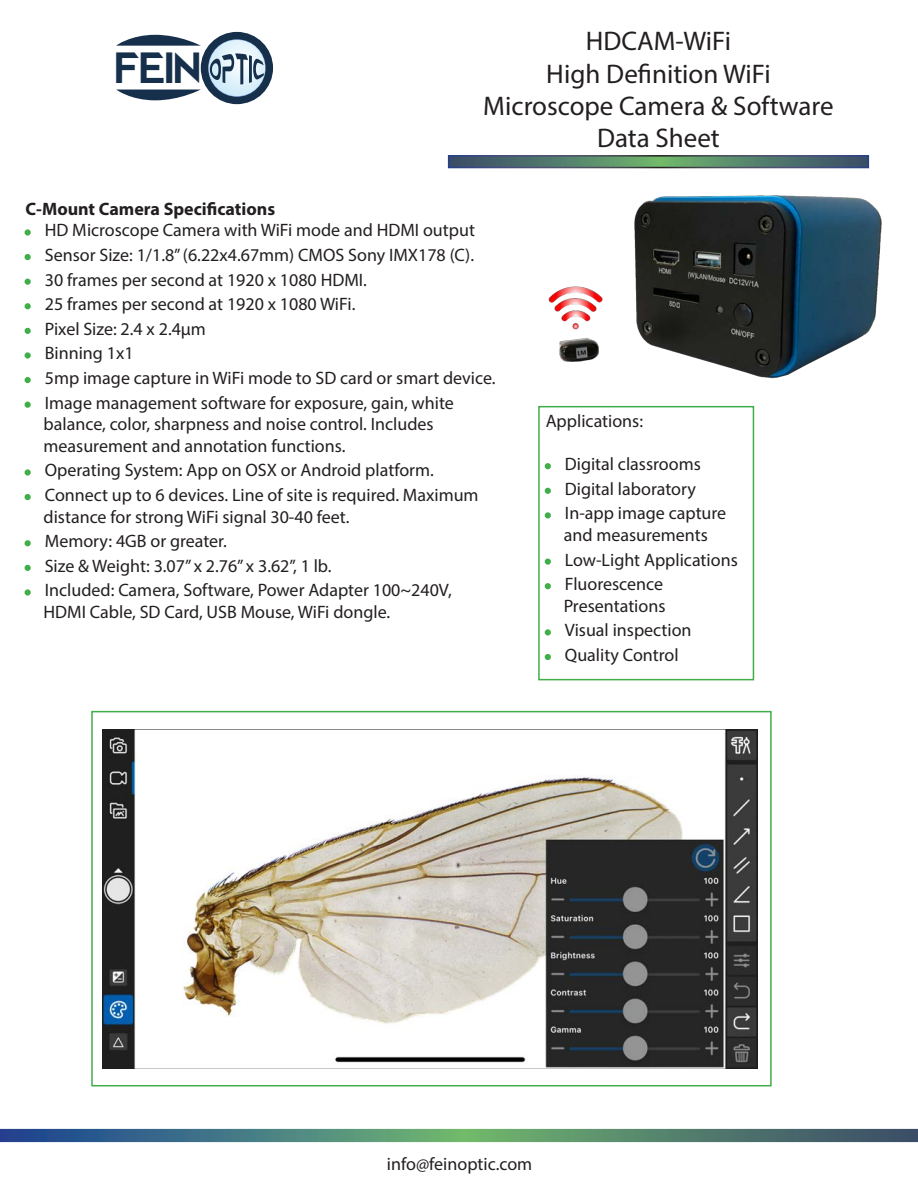
<style>
.page{position:relative;width:918px;height:1188px;background:#fff}
.page>*{position:absolute;margin:0;border:0;box-sizing:border-box;transform-origin:0 0}
.t1{font:43.65px "NEOTERIQUE";color:#16304c}
.t2{font:27px "Myriad Pro";color:#231f20}
.t3{font:18px/21.6px "Myriad Pro";color:#231f20}
.t4{font:700 18px "Myriad Pro";color:#231f20}
.s1{font-size:15px;color:#40ae49}
</style>
<div class="page">
<img style="left:489px;top:155px;width:393px;height:292px">
<div style="left:201px;top:32px;width:72px;height:72px;background:#16304c;border-radius:50%"></div>
<svg style="left:208px;top:39px;width:58px;height:58px"></svg>
<svg style="left:209px;top:40px;width:56px;height:56px"></svg>
<svg style="left:116px;top:35px;width:85px;height:11px"></svg>
<svg style="left:117px;top:90px;width:83px;height:10px"></svg>
<svg style="left:210px;top:53px;width:54px;height:32px"></svg>
<svg style="left:0;top:1129px;width:918px;height:13px;background:#4c7d77"></svg>
<div style="left:538px;top:406px;width:216px;height:274px;border:2px solid #40ae49"></div>
<div style="left:20px;top:195px;width:482px;height:503px;background:#fff"></div>
<img style="left:102px;top:729px;width:655px;height:340px">
<div style="left:91px;top:711px;width:681px;height:375px;border:2px solid #40ae49"></div>
<svg style="left:451px;top:158px;width:415px;height:7px;background:#537f6b"></svg>
<p class="t1" style="left:116px;top:44px;width:87px">Fein</p>
<p class="t2" style="left:586px;top:25px;width:147px">HDCAM-WiFi</p>
<p class="t2" style="left:546px;top:57px;width:226px">High Definition WiFi</p>
<p class="t2" style="left:483px;top:89px;width:352px">Microscope Camera &amp; Software</p>
<p class="t2" style="left:597px;top:122px;width:124px">Data Sheet</p>
<p class="t4" style="left:26px;top:197px;width:251px">C-Mount Camera Specifications</p>
<p class="t3" style="left:26px;top:219px;width:451px"><span class="s1">•</span> HD Microscope Camera with WiFi mode and HDMI output</p>
<p class="t3" style="left:26px;top:244px;width:450px"><span class="s1">•</span> Sensor Size: 1/1.8” (6.22x4.67mm) CMOS Sony IMX178 (C).</p>
<p class="t3" style="left:26px;top:268px;width:343px"><span class="s1">•</span> 30 frames per second at 1920 x 1080 HDMI.</p>
<p class="t3" style="left:26px;top:293px;width:331px"><span class="s1">•</span> 25 frames per second at 1920 x 1080 WiFi.</p>
<p class="t3" style="left:26px;top:318px;width:182px"><span class="s1">•</span> Pixel Size: 2.4 x 2.4µm</p>
<p class="t3" style="left:26px;top:342px;width:110px"><span class="s1">•</span> Binning 1x1</p>
<p class="t3" style="left:26px;top:367px;width:472px"><span class="s1">•</span> 5mp image capture in WiFi mode to SD card or smart device.</p>
<p class="t3" style="left:44px;top:391px;width:412px;text-indent:-18px"><span class="s1">•</span> Image management software for exposure, gain, white balance, color, sharpness and noise control. Includes measurement and annotation functions.</p>
<p class="t3" style="left:26px;top:459px;width:410px"><span class="s1">•</span> Operating System: App on OSX or Android platform.</p>
<p class="t3" style="left:44px;top:484px;width:437px;text-indent:-18px"><span class="s1">•</span> Connect up to 6 devices. Line of site is required. Maximum distance for strong WiFi signal 30-40 feet.</p>
<p class="t3" style="left:26px;top:530px;width:203px"><span class="s1">•</span> Memory: 4GB or greater.</p>
<p class="t3" style="left:26px;top:555px;width:307px"><span class="s1">•</span> Size &amp; Weight: 3.07” x 2.76” x 3.62”, 1 lb.</p>
<p class="t3" style="left:44px;top:579px;width:410px;text-indent:-18px"><span class="s1">•</span> Included: Camera, Software, Power Adapter 100~240V,<br>HDMI Cable, SD Card, USB Mouse, WiFi dongle.</p>
<p class="t3" style="left:546px;top:410px;width:99px">Applications:</p>
<p class="t3" style="left:546px;top:453px;width:157px"><span class="s1">•</span> Digital classrooms</p>
<p class="t3" style="left:546px;top:478px;width:152px"><span class="s1">•</span> Digital laboratory</p>
<p class="t3" style="left:546px;top:502px;width:182px;text-align:center"><span class="s1">•</span> In-app image capture and measurements</p>
<p class="t3" style="left:546px;top:548px;width:194px"><span class="s1">•</span> Low-Light Applications</p>
<p class="t3" style="left:546px;top:573px;width:121px;text-align:right"><span class="s1">•</span> Fluorescence<br>Presentations</p>
<p class="t3" style="left:546px;top:619px;width:147px"><span class="s1">•</span> Visual inspection</p>
<p class="t3" style="left:546px;top:644px;width:134px"><span class="s1">•</span> Quality Control</p>
<p class="t3" style="left:387px;top:1153px;width:147px">info@feinoptic.com</p>
</div>
